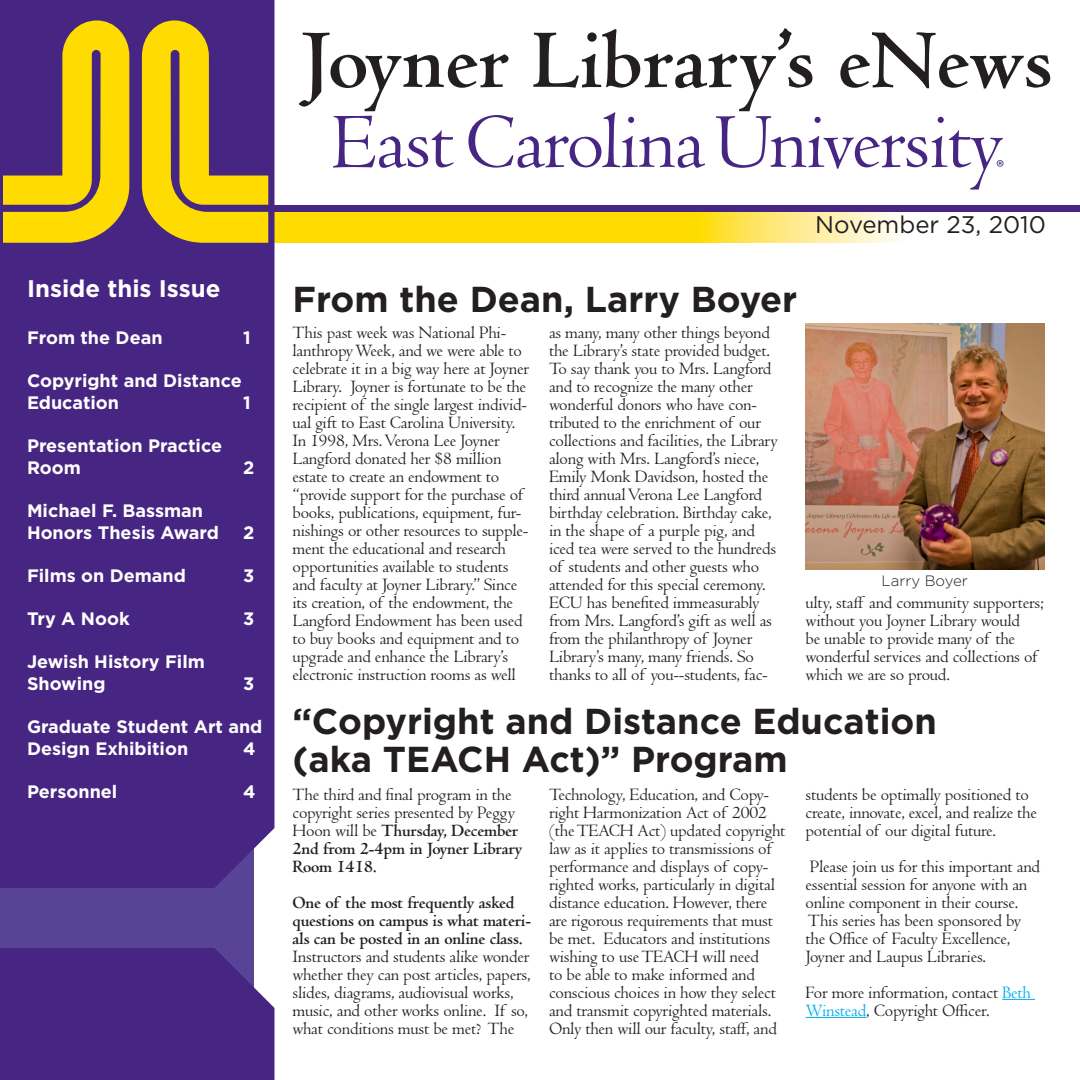
<style>
.page{position:relative;width:1080px;height:1080px;background:#fff}
.page>*{position:absolute;margin:0;border:0;box-sizing:border-box;transform-origin:0 0}
.t1{font:700 87px "Centaur MT Std";color:#231f20}
.t2{font:700 36px "Gotham";color:#231f20}
.t3{font:700 24px "Gotham";color:#fff}
.t4{font:24px "Gotham";color:#231f20}
.t5{font:18px/18px "Centaur MT Std";letter-spacing:-.01em;color:#231f20}
.t6{font:700 18px/21.6px "Gotham";color:#fff}
.t7{font:300 15px "Gotham";color:#231f20}
.s1{font-weight:700}
.s2{color:#00aeef}
</style>
<div class="page">
<svg style="left:274px;top:212px;width:626px;height:31px;background:#fee02d"></svg>
<div style="left:0;top:830px;width:254px;height:250px;background:#594397"></div>
<div style="left:0;top:0;width:274px;height:888px;background:#472683"></div>
<div style="left:0;top:948px;width:274px;height:132px;background:#472683"></div>
<svg style="left:333px;top:116px;width:121px;height:52px"></svg>
<svg style="left:468px;top:113px;width:237px;height:55px"></svg>
<svg style="left:716px;top:116px;width:287px;height:74px"></svg>
<svg style="left:3px;top:20px;width:126px;height:223px;background:#ac8a3a"></svg>
<svg style="left:142px;top:20px;width:126px;height:223px;background:#af8d39"></svg>
<div style="left:274px;top:205px;width:806px;height:7px;background:#472683"></div>
<img style="left:806px;top:324px;width:239px;height:245px">
<hr style="left:1002px;top:999px;width:33px;height:1px;background:#00aeef">
<hr style="left:806px;top:1017px;width:60px;height:1px;background:#00aeef">
<p class="t1" style="left:302px;top:14px;width:753px">Joyner Library’s eNews</p>
<p class="t3" style="left:27px;top:275px;width:195px">Inside this Issue</p>
<p class="t6" style="left:27px;top:327px;width:137px">From the Dean</p>
<p class="t6" style="left:243px;top:327px;width:9px">1</p>
<p class="t6" style="left:27px;top:370px;width:216px">Copyright and Distance<br>Education</p>
<p class="t6" style="left:243px;top:391px;width:9px">1</p>
<p class="t6" style="left:27px;top:435px;width:197px">Presentation Practice<br>Room</p>
<p class="t6" style="left:243px;top:456px;width:13px">2</p>
<p class="t6" style="left:27px;top:499px;width:178px">Michael F. Bassman</p>
<p class="t6" style="left:27px;top:521px;width:194px">Honors Thesis Award</p>
<p class="t6" style="left:243px;top:521px;width:13px">2</p>
<p class="t6" style="left:27px;top:564px;width:161px">Films on Demand</p>
<p class="t6" style="left:243px;top:564px;width:13px">3</p>
<p class="t6" style="left:27px;top:607px;width:104px">Try A Nook</p>
<p class="t6" style="left:243px;top:607px;width:13px">3</p>
<p class="t6" style="left:27px;top:651px;width:179px">Jewish History Film<br>Showing</p>
<p class="t6" style="left:243px;top:672px;width:13px">3</p>
<p class="t6" style="left:27px;top:715px;width:237px">Graduate Student Art and<br>Design Exhibition</p>
<p class="t6" style="left:243px;top:737px;width:14px">4</p>
<p class="t6" style="left:27px;top:780px;width:92px">Personnel</p>
<p class="t6" style="left:243px;top:780px;width:14px">4</p>
<p class="t4" style="left:815px;top:211px;width:232px">November 23, 2010</p>
<p class="t2" style="left:292px;top:279px;width:506px">From the Dean, Larry Boyer</p>
<p class="t5" style="left:292px;top:323px;width:238px">This past week was National Phi&shy;lanthropy Week, and we were able to celebrate it in a big way here at Joyner Library. Joyner is fortunate to be the recipient of the single largest individ&shy;ual gift to East Carolina University.<br>In 1998, Mrs. Verona Lee Joyner Langford donated her $8 million estate to create an endowment to “provide support for the purchase of books, publications, equipment, fur&shy;nishings or other resources to supple&shy;ment the educational and research opportunities available to students and faculty at Joyner Library.” Since its creation, of the endowment, the Langford Endowment has been used to buy books and equipment and to upgrade and enhance the Library’s electronic instruction rooms as well</p>
<p class="t5" style="left:549px;top:323px;width:230px">as many, many other things beyond the Library’s state provided budget.<br>To say thank you to Mrs. Langford and to recognize the many other wonderful donors who have con&shy;tributed to the enrichment of our collections and facilities, the Library along with Mrs. Langford’s niece, Emily Monk Davidson, hosted the third annual Verona Lee Langford birthday celebration. Birthday cake, in the shape of a purple pig, and iced tea were served to the hundreds of students and other guests who attended for this special ceremony.<br>ECU has benefited immeasurably from Mrs. Langford’s gift as well as from the philanthropy of Joyner</p>
<p class="t5" style="left:549px;top:647px;width:220px">Library’s many, many friends. So thanks to all of you--students, fac-</p>
<p class="t7" style="left:882px;top:572px;width:88px">Larry Boyer</p>
<p class="t5" style="left:806px;top:593px;width:240px">ulty, staff and community supporters; without you Joyner Library would<br>be unable to provide many of the wonderful services and collections of which we are so proud.</p>
<p class="t2" style="left:292px;top:701px;width:646px">“Copyright and Distance Education</p>
<p class="t2" style="left:292px;top:738px;width:497px">(aka TEACH Act)” Program</p>
<p class="t5" style="left:292px;top:785px;width:232px">The third and final program in the copyright series presented by Peggy<br>Hoon will be <span class="s1">Thursday, December<br>2nd from 2-4pm in Joyner Library<br>Room 1418.</span></p>
<p class="t5" style="left:292px;top:893px;width:240px"><span class="s1">One of the most frequently asked questions on campus is what materi&shy;als can be posted in an online class.<br></span>Instructors and students alike wonder whether they can post articles, papers, slides, diagrams, audiovisual works, music, and other works online. If so, what conditions must be met? The</p>
<p class="t5" style="left:549px;top:785px;width:238px">Technology, Education, and Copy&shy;right Harmonization Act of 2002 (the TEACH Act) updated copyright law as it applies to transmissions of performance and displays of copy&shy;righted works, particularly in digital distance education. However, there are rigorous requirements that must be met. Educators and institutions wishing to use TEACH will need<br>to be able to make informed and conscious choices in how they select and transmit copyrighted materials.<br>Only then will our faculty, staff, and</p>
<p class="t5" style="left:806px;top:785px;width:233px">students be optimally positioned to create, innovate, excel, and realize the potential of our digital future.</p>
<p class="t5" style="left:806px;top:857px;width:236px">Please join us for this important and essential session for anyone with an online component in their course.</p>
<p class="t5" style="left:806px;top:911px;width:217px">This series has been sponsored by the Office of Faculty Excellence,<br>Joyner and Laupus Libraries.</p>
<p class="t5" style="left:806px;top:983px;width:227px">For more information, contact <span class="s2">Beth<br>Winstead</span>, Copyright Officer.</p>
</div>
